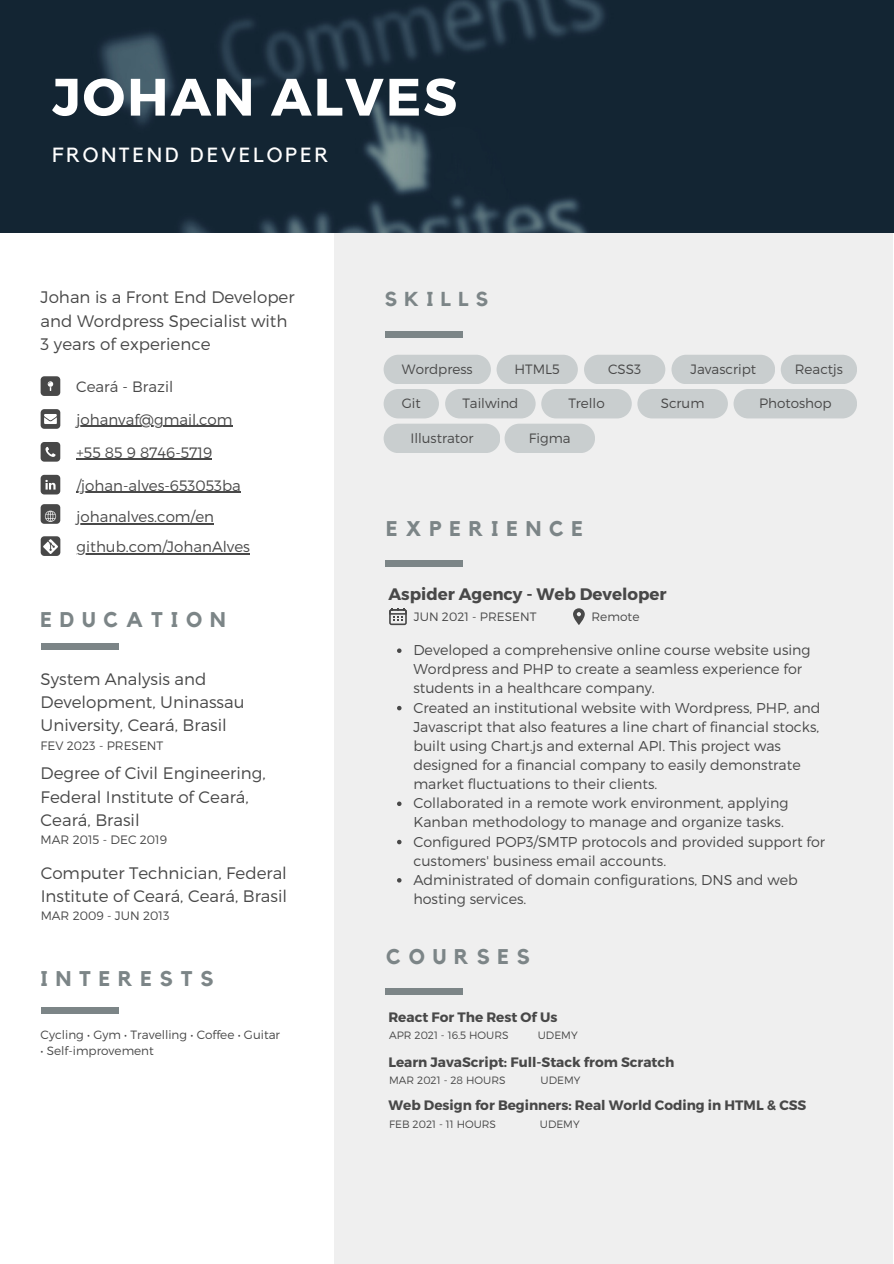
<style>
.page{position:relative;width:894px;height:1264px;background:#fff}
.page>*{position:absolute;margin:0;border:0;box-sizing:border-box;transform-origin:0 0}
.t1{font:700 52.5px "Montserrat";letter-spacing:.04em;color:#fff}
.t2{font:700 21.15px "Kollektif";letter-spacing:.37em;color:#7c8587}
.t3{font:20.4px "Kollektif";letter-spacing:.145em;color:#fff}
.t4{font:700 20.1px "Kollektif";letter-spacing:.37em;color:#7c8587}
.t5{font:300 16.65px/23.2px "Montserrat";color:#484848}
.t6{font:700 16.65px "Montserrat";color:#484848}
.t7{font:300 15px "Montserrat";color:#484848}
.t8{font:300 14.25px/19.2px "Montserrat";color:#484848}
.t9{font:700 13.65px "Montserrat";color:#484848}
.t10{font:300 13.5px "Montserrat";color:#484848}
.t11{font:300 12.15px "Montserrat";color:#484848}
.t12{font:300 12px "Montserrat";color:#484848}
.t13{font:300 10.65px "Montserrat";color:#484848}
</style>
<div class="page">
<div style="left:334px;top:232px;width:558px;height:1031px;background:#efefef"></div>
<img style="left:0;top:0;width:893px;height:233px">
<div style="left:41px;top:1007px;width:77px;height:7px;background:#7c8587"></div>
<div style="left:384px;top:331px;width:78px;height:7px;background:#7c8587"></div>
<svg style="left:383px;top:355px;width:473px;height:98px"></svg>
<div style="left:385px;top:987px;width:78px;height:7px;background:#7c8587"></div>
<div style="left:385px;top:560px;width:78px;height:7px;background:#7c8587"></div>
<svg style="left:389px;top:608px;width:17px;height:17px"></svg>
<svg style="left:573px;top:608px;width:11px;height:17px"></svg>
<svg style="left:397px;top:648px;width:4px;height:5px"></svg>
<svg style="left:397px;top:706px;width:4px;height:4px"></svg>
<svg style="left:397px;top:801px;width:4px;height:5px"></svg>
<svg style="left:397px;top:839px;width:4px;height:5px"></svg>
<svg style="left:397px;top:878px;width:4px;height:4px"></svg>
<svg style="left:41px;top:376px;width:19px;height:20px"></svg>
<svg style="left:41px;top:409px;width:19px;height:20px"></svg>
<hr style="left:76px;top:426px;width:156px;height:1px;background:#484848">
<svg style="left:41px;top:442px;width:19px;height:19px"></svg>
<hr style="left:76px;top:458px;width:136px;height:2px;background:#484848">
<svg style="left:41px;top:475px;width:19px;height:19px"></svg>
<hr style="left:76px;top:492px;width:165px;height:1px;background:#484848">
<svg style="left:41px;top:504px;width:19px;height:20px"></svg>
<hr style="left:76px;top:523px;width:138px;height:1px;background:#484848">
<svg style="left:41px;top:536px;width:19px;height:20px"></svg>
<hr style="left:77px;top:553px;width:173px;height:1px;background:#484848">
<div style="left:41px;top:643px;width:77px;height:7px;background:#7c8587"></div>
<p class="t1" style="left:52px;top:63px;width:406px">JOHAN ALVES</p>
<p class="t3" style="left:52px;top:145px;width:277px">FRONTEND DEVELOPER</p>
<p class="t5" style="left:41px;top:285px;width:255px">Johan is a Front End Developer and Wordpress Specialist with<br>3 years of experience</p>
<p class="t7" style="left:76px;top:376px;width:98px">Ceará - Brazil</p>
<p class="t7" style="left:76px;top:409px;width:157px">johanvaf@gmail.com</p>
<p class="t7" style="left:76px;top:442px;width:137px">+55 85 9 8746-5719</p>
<p class="t7" style="left:76px;top:475px;width:166px">/johan-alves-653053ba</p>
<p class="t7" style="left:76px;top:507px;width:139px">johanalves.com/en</p>
<p class="t7" style="left:77px;top:537px;width:175px">github.com/JohanAlves</p>
<p class="t2" style="left:41px;top:609px;width:186px">EDUCATION</p>
<p class="t5" style="left:41px;top:666px;width:205px">System Analysis and<br>Development, Uninassau<br>University, Ceará, Brasil</p>
<p class="t11" style="left:41px;top:737px;width:124px">FEV 2023 - PRESENT</p>
<p class="t5" style="left:41px;top:760px;width:226px">Degree of Civil Engineering,<br>Federal Institute of Ceará,<br>Ceará, Brasil</p>
<p class="t11" style="left:41px;top:831px;width:128px">MAR 2015 - DEC 2019</p>
<p class="t5" style="left:41px;top:860px;width:248px">Computer Technician, Federal<br>Institute of Ceará, Ceará, Brasil</p>
<p class="t11" style="left:41px;top:908px;width:130px">MAR 2009 - JUN 2013</p>
<p class="t2" style="left:41px;top:969px;width:174px">INTERESTS</p>
<p class="t12" style="left:41px;top:1026px;width:241px">Cycling • Gym • Travelling • Coffee • Guitar</p>
<p class="t12" style="left:41px;top:1042px;width:115px">• Self-improvement</p>
<p class="t4" style="left:384px;top:289px;width:105px">SKILLS</p>
<p class="t10" style="left:402px;top:360px;width:72px">Wordpress</p>
<p class="t10" style="left:514px;top:360px;width:47px">HTML5</p>
<p class="t10" style="left:608px;top:360px;width:35px">CSS3</p>
<p class="t10" style="left:690px;top:360px;width:67px">Javascript</p>
<p class="t10" style="left:794px;top:360px;width:50px">Reactjs</p>
<p class="t10" style="left:401px;top:394px;width:21px">Git</p>
<p class="t10" style="left:462px;top:394px;width:57px">Tailwind</p>
<p class="t10" style="left:568px;top:394px;width:38px">Trello</p>
<p class="t10" style="left:660px;top:394px;width:45px">Scrum</p>
<p class="t10" style="left:529px;top:429px;width:43px">Figma</p>
<p class="t10" style="left:758px;top:394px;width:74px">Photoshop</p>
<p class="t10" style="left:410px;top:429px;width:65px">Illustrator</p>
<p class="t2" style="left:386px;top:519px;width:198px">EXPERIENCE</p>
<p class="t6" style="left:388px;top:582px;width:280px">Aspider Agency - Web Developer</p>
<p class="t11" style="left:413px;top:608px;width:124px">JUN 2021 - PRESENT</p>
<p class="t11" style="left:591px;top:608px;width:49px">Remote</p>
<p class="t8" style="left:413px;top:640px;width:398px">Developed a comprehensive online course website using<br>Wordpress and PHP to create a seamless experience for students in a healthcare company.</p>
<p class="t8" style="left:413px;top:697px;width:408px">Created an institutional website with Wordpress, PHP, and Javascript that also features a line chart of financial stocks, built using Chart.js and external API. This project was designed for a financial company to easily demonstrate market fluctuations to their clients.</p>
<p class="t8" style="left:413px;top:793px;width:376px">Collaborated in a remote work environment, applying<br>Kanban methodology to manage and organize tasks.</p>
<p class="t8" style="left:413px;top:831px;width:413px">Configured POP3/SMTP protocols and provided support for customers' business email accounts.</p>
<p class="t8" style="left:413px;top:869px;width:386px">Administrated of domain configurations, DNS and web hosting services.</p>
<p class="t2" style="left:386px;top:946px;width:145px">COURSES</p>
<p class="t9" style="left:388px;top:1008px;width:170px">React For The Rest Of Us</p>
<p class="t9" style="left:388px;top:1052px;width:287px">Learn JavaScript: Full-Stack from Scratch</p>
<p class="t9" style="left:388px;top:1096px;width:419px">Web Design for Beginners: Real World Coding in HTML &amp; CSS</p>
<p class="t13" style="left:389px;top:1028px;width:121px">APR 2021 - 16.5 HOURS</p>
<p class="t13" style="left:537px;top:1028px;width:41px">UDEMY</p>
<p class="t13" style="left:389px;top:1073px;width:118px">MAR 2021 - 28 HOURS</p>
<p class="t13" style="left:540px;top:1073px;width:41px">UDEMY</p>
<p class="t13" style="left:389px;top:1116px;width:108px">FEB 2021 - 11 HOURS</p>
<p class="t13" style="left:539px;top:1116px;width:41px">UDEMY</p>
</div>
